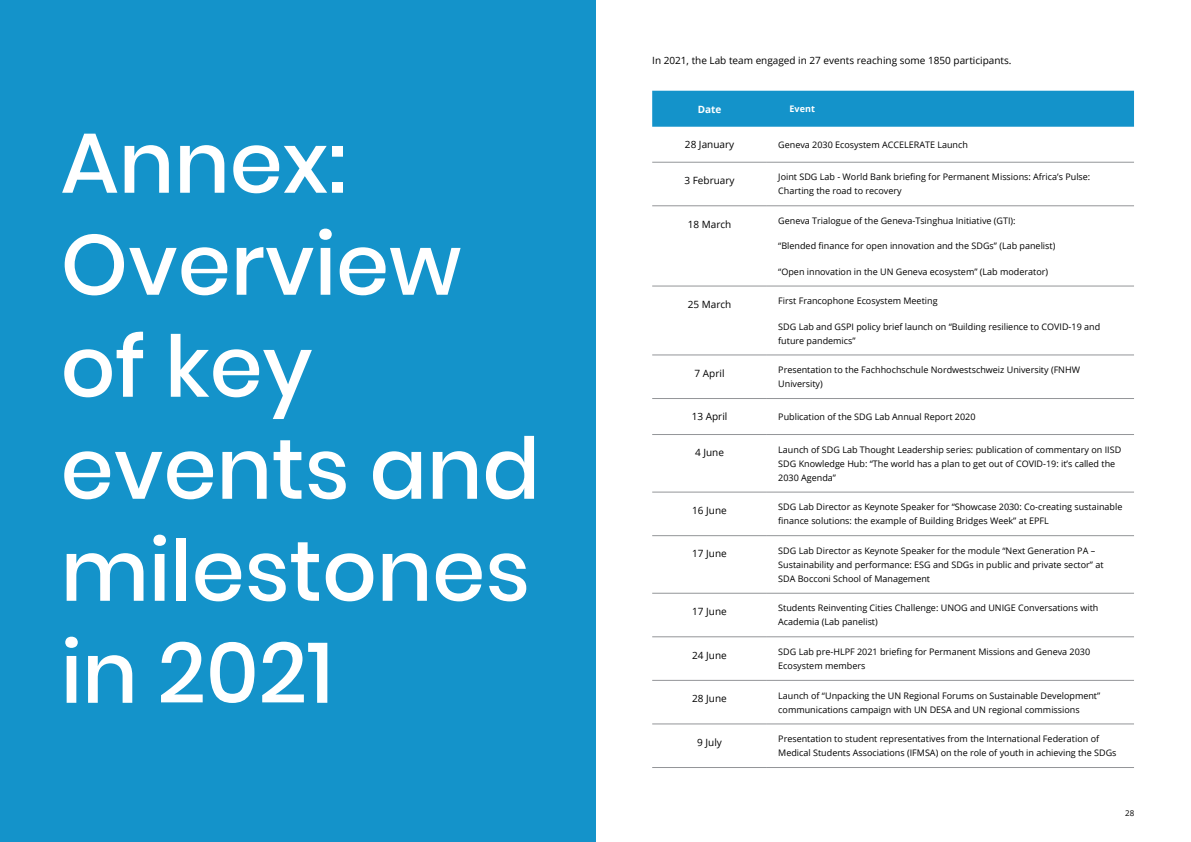
<style>
.page{position:relative;width:1191px;height:842px;background:#fff}
.page>*{position:absolute;margin:0;border:0;box-sizing:border-box;transform-origin:0 0}
.t1{font:500 85px/102px "Poppins";color:#fff}
.t2{font:10px "Open Sans";color:#000}
.t3{font:700 10px "Open Sans";color:#fff}
.t4{font:9px/14px "Open Sans";color:#000}
.t5{font:700 9px "Open Sans";color:#fff}
.t6{font:8px "Open Sans";color:#000}
</style>
<div class="page">
<div style="left:0;top:0;width:595px;height:842px;background:#1493ca"></div>
<div style="left:652px;top:91px;width:482px;height:36px;background:#1493ca"></div>
<hr style="left:652px;top:162px;width:115px;height:1px;background:#939598">
<hr style="left:767px;top:162px;width:367px;height:1px;background:#939598">
<hr style="left:652px;top:206px;width:115px;height:1px;background:#939598">
<hr style="left:767px;top:206px;width:367px;height:1px;background:#939598">
<hr style="left:652px;top:286px;width:115px;height:1px;background:#939598">
<hr style="left:767px;top:286px;width:367px;height:1px;background:#939598">
<hr style="left:652px;top:355px;width:115px;height:1px;background:#939598">
<hr style="left:767px;top:355px;width:367px;height:1px;background:#939598">
<hr style="left:652px;top:398px;width:115px;height:1px;background:#939598">
<hr style="left:767px;top:398px;width:367px;height:1px;background:#939598">
<hr style="left:652px;top:434px;width:115px;height:1px;background:#939598">
<hr style="left:767px;top:434px;width:367px;height:1px;background:#939598">
<hr style="left:652px;top:492px;width:115px;height:1px;background:#939598">
<hr style="left:767px;top:492px;width:367px;height:1px;background:#939598">
<hr style="left:652px;top:535px;width:115px;height:1px;background:#939598">
<hr style="left:767px;top:535px;width:367px;height:1px;background:#939598">
<hr style="left:652px;top:593px;width:115px;height:1px;background:#939598">
<hr style="left:767px;top:593px;width:367px;height:1px;background:#939598">
<hr style="left:652px;top:637px;width:115px;height:1px;background:#939598">
<hr style="left:767px;top:637px;width:367px;height:1px;background:#939598">
<hr style="left:652px;top:680px;width:115px;height:1px;background:#939598">
<hr style="left:767px;top:680px;width:367px;height:1px;background:#939598">
<hr style="left:652px;top:724px;width:115px;height:1px;background:#939598">
<hr style="left:767px;top:724px;width:367px;height:1px;background:#939598">
<hr style="left:652px;top:767px;width:115px;height:1px;background:#939598">
<hr style="left:767px;top:767px;width:367px;height:1px;background:#939598">
<h1 class="t1" style="left:61px;top:112px;width:480px">Annex:<br>Overview of key events and milestones in 2021</h1>
<p class="t2" style="left:652px;top:54px;width:361px">In 2021, the Lab team engaged in 27 events reaching some 1850 participants.</p>
<p class="t3" style="left:697px;top:102px;width:25px">Date</p>
<p class="t5" style="left:789px;top:103px;width:27px">Event</p>
<p class="t2" style="left:685px;top:138px;width:51px">28 January</p>
<p class="t4" style="left:778px;top:137px;width:191px">Geneva 2030 Ecosystem ACCELERATE Launch</p>
<p class="t2" style="left:684px;top:174px;width:52px">3 February</p>
<p class="t4" style="left:778px;top:170px;width:313px">Joint SDG Lab - World Bank briefing for Permanent Missions: Africa’s Pulse:<br>Charting the road to recovery</p>
<p class="t2" style="left:688px;top:217px;width:45px">18 March</p>
<p class="t4" style="left:778px;top:213px;width:239px">Geneva Trialogue of the Geneva-Tsinghua Initiative (GTI):</p>
<p class="t4" style="left:778px;top:239px;width:279px">“Blended finance for open innovation and the SDGs” (Lab panelist)</p>
<p class="t4" style="left:778px;top:264px;width:271px">“Open innovation in the UN Geneva ecosystem” (Lab moderator)</p>
<p class="t2" style="left:688px;top:297px;width:45px">25 March</p>
<p class="t4" style="left:778px;top:294px;width:161px">First Francophone Ecosystem Meeting</p>
<p class="t4" style="left:778px;top:319px;width:323px">SDG Lab and GSPI policy brief launch on “Building resilience to COVID-19 and future pandemics”</p>
<p class="t2" style="left:694px;top:366px;width:31px">7 April</p>
<p class="t4" style="left:778px;top:363px;width:303px">Presentation to the Fachhochschule Nordwestschweiz University (FNHW<br>University)</p>
<p class="t2" style="left:691px;top:410px;width:37px">13 April</p>
<p class="t4" style="left:778px;top:409px;width:199px">Publication of the SDG Lab Annual Report 2020</p>
<p class="t2" style="left:695px;top:446px;width:30px">4 June</p>
<p class="t4" style="left:778px;top:442px;width:344px">Launch of SDG Lab Thought Leadership series: publication of commentary on IISD<br>SDG Knowledge Hub: “The world has a plan to get out of COVID-19: it’s called the<br>2030 Agenda”</p>
<p class="t2" style="left:692px;top:503px;width:36px">16 June</p>
<p class="t4" style="left:778px;top:500px;width:346px">SDG Lab Director as Keynote Speaker for “Showcase 2030: Co-creating sustainable finance solutions: the example of Building Bridges Week” at EPFL</p>
<p class="t2" style="left:692px;top:547px;width:36px">17 June</p>
<p class="t4" style="left:778px;top:543px;width:327px">SDG Lab Director as Keynote Speaker for the module “Next Generation PA –<br>Sustainability and performance: ESG and SDGs in public and private sector” at<br>SDA Bocconi School of Management</p>
<p class="t2" style="left:692px;top:605px;width:36px">17 June</p>
<p class="t4" style="left:778px;top:601px;width:322px">Students Reinventing Cities Challenge: UNOG and UNIGE Conversations with<br>Academia (Lab panelist)</p>
<p class="t2" style="left:692px;top:648px;width:36px">24 June</p>
<p class="t4" style="left:778px;top:644px;width:313px">SDG Lab pre-HLPF 2021 briefing for Permanent Missions and Geneva 2030<br>Ecosystem members</p>
<p class="t2" style="left:692px;top:692px;width:36px">28 June</p>
<p class="t4" style="left:778px;top:688px;width:323px">Launch of “Unpacking the UN Regional Forums on Sustainable Development” communications campaign with UN DESA and UN regional commissions</p>
<p class="t2" style="left:697px;top:735px;width:26px">9 July</p>
<p class="t4" style="left:778px;top:732px;width:340px">Presentation to student representatives from the International Federation of<br>Medical Students Associations (IFMSA) on the role of youth in achieving the SDGs</p>
<p class="t6" style="left:1125px;top:807px;width:11px">28</p>
</div>
